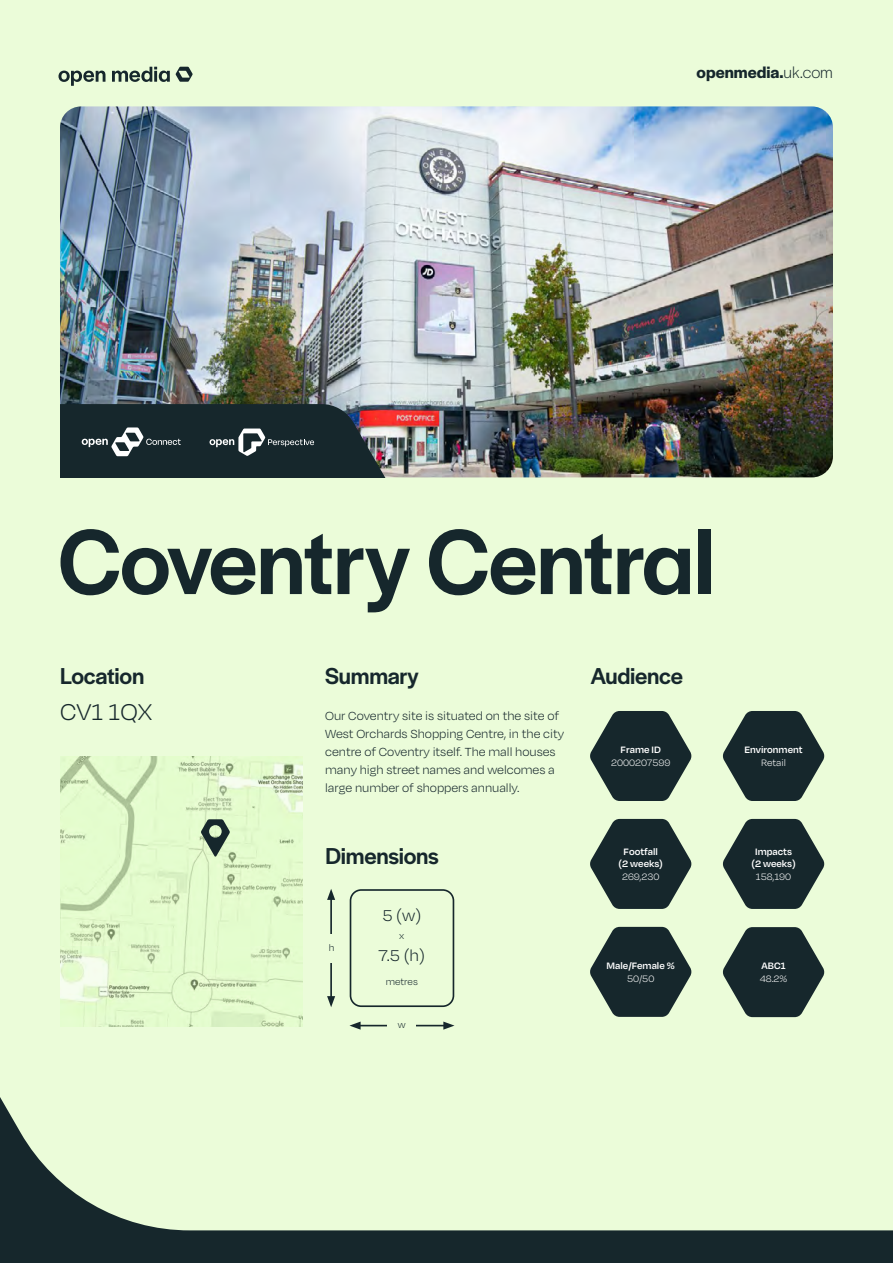
<style>
.page{position:relative;width:893px;height:1263px;background:#ebfcd9}
.page>*{position:absolute;margin:0;border:0;box-sizing:border-box;transform-origin:0 0}
.t1{font:500 96px "Halyard Display";letter-spacing:-.01em;color:#16272c}
.t2{font:300 26.25px "Degular";color:#16272c}
.t3{font:500 24px "Halyard Display";letter-spacing:-.01em;color:#16272c}
.t4{font:300 18px "Degular";color:#16272c}
.t5{font:600 17.1px "Halyard Display";color:#16272c}
.t6{font:300 13.5px/18px "Degular";color:#16272c}
.t7{font:600 10.65px/12px "Degular";color:#fff;text-align:center}
.t8{font:300 10.65px "Degular";color:#fff}
.t9{font:300 10.65px "Degular";color:#16272c}
.s1{font-weight:300}
</style>
<div class="page">
<svg style="left:1px;top:1099px;width:891px;height:164px"></svg>
<svg style="left:59px;top:71px;width:46px;height:15px"></svg>
<svg style="left:112px;top:67px;width:58px;height:15px"></svg>
<svg style="left:176px;top:67px;width:17px;height:15px"></svg>
<img style="left:60px;top:106px;width:773px;height:371px">
<svg style="left:60px;top:404px;width:343px;height:73px;background:#313a3f"></svg>
<svg style="left:590px;top:711px;width:102px;height:90px"></svg>
<svg style="left:723px;top:711px;width:102px;height:90px"></svg>
<svg style="left:590px;top:819px;width:102px;height:90px"></svg>
<svg style="left:723px;top:927px;width:102px;height:90px"></svg>
<svg style="left:590px;top:927px;width:102px;height:90px"></svg>
<svg style="left:60px;top:756px;width:243px;height:270px;fill:#e4fccd"></svg>
<svg style="left:201px;top:819px;width:29px;height:38px"></svg>
<svg style="left:723px;top:819px;width:102px;height:90px"></svg>
<hr style="left:330px;top:897px;width:2px;height:102px;background:#16272c">
<svg style="left:327px;top:996px;width:8px;height:11px"></svg>
<svg style="left:327px;top:889px;width:8px;height:11px"></svg>
<hr style="left:358px;top:1025px;width:88px;height:1px;background:#16272c">
<svg style="left:349px;top:1021px;width:12px;height:9px"></svg>
<svg style="left:443px;top:1021px;width:11px;height:9px"></svg>
<div style="left:388px;top:1018px;width:28px;height:16px;background:#ebfcd9"></div>
<div style="left:325px;top:934px;width:13px;height:28px;background:#ebfcd9"></div>
<div style="left:350px;top:889px;width:104px;height:118px;border:2px solid #16272c;border-radius:11px"></div>
<p class="t5" style="left:697px;top:61px;width:138px">openmedia.<span class="s1">uk.com</span></p>
<h1 class="t1" style="left:58px;top:494px;width:658px">Coventry Central</h1>
<h3 class="t3" style="left:325px;top:659px;width:95px">Summary</h3>
<p class="t6" style="left:325px;top:706px;width:240px">Our Coventry site is situated on the site of West Orchards Shopping Centre, in the city centre of Coventry itself. The mall houses many high street names and welcomes a large number of shoppers annually.</p>
<h3 class="t3" style="left:60px;top:659px;width:86px">Location</h3>
<h3 class="t3" style="left:590px;top:659px;width:94px">Audience</h3>
<h2 class="t2" style="left:60px;top:696px;width:94px">CV1 1QX</h2>
<p class="t7" style="left:621px;top:743px;width:42px">Frame ID</p>
<p class="t8" style="left:611px;top:757px;width:61px">2000207599</p>
<h3 class="t3" style="left:326px;top:839px;width:115px">Dimensions</h3>
<p class="t9" style="left:329px;top:941px;width:7px">h</p>
<h3 class="t4" style="left:382px;top:905px;width:40px">5 (w)</h3>
<p class="t9" style="left:399px;top:930px;width:7px">x</p>
<h3 class="t4" style="left:379px;top:944px;width:48px">7.5 (h)</h3>
<p class="t9" style="left:386px;top:976px;width:33px">metres</p>
<p class="t9" style="left:398px;top:1018px;width:9px">w</p>
<p class="t7" style="left:618px;top:845px;width:46px">Footfall (2 weeks)</p>
<p class="t8" style="left:622px;top:871px;width:39px">269,230</p>
<p class="t7" style="left:607px;top:959px;width:70px">Male/Female %</p>
<p class="t8" style="left:627px;top:972px;width:29px">50/50</p>
<p class="t7" style="left:744px;top:743px;width:60px">Environment</p>
<p class="t8" style="left:761px;top:757px;width:26px">Retail</p>
<p class="t7" style="left:751px;top:845px;width:46px">Impacts (2 weeks)</p>
<p class="t8" style="left:756px;top:871px;width:37px">158,190</p>
<p class="t7" style="left:762px;top:959px;width:25px">ABC1</p>
<p class="t8" style="left:760px;top:973px;width:29px">48.2%</p>
</div>
